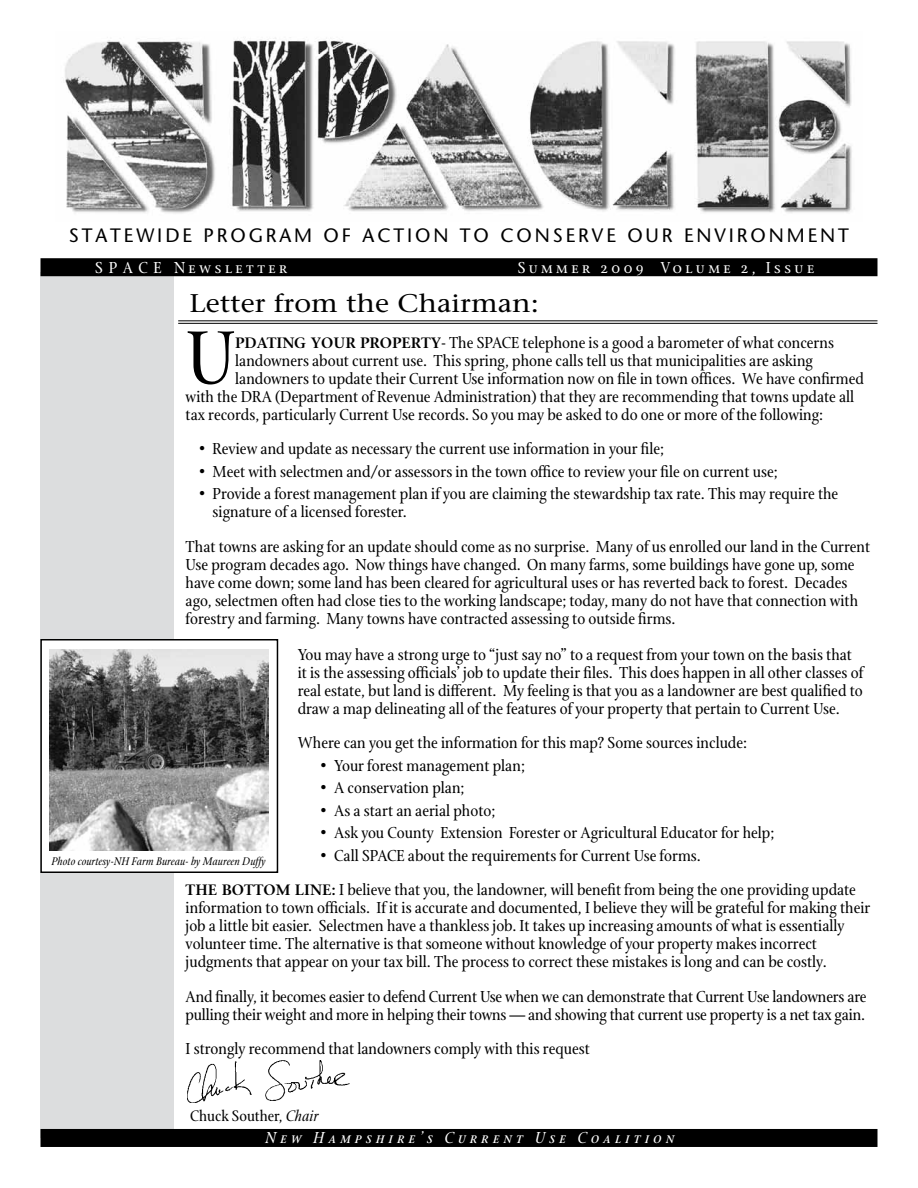
<style>
.page{position:relative;width:918px;height:1188px;background:#fff}
.page>*{position:absolute;margin:0;border:0;box-sizing:border-box;transform-origin:0 0}
.t1{font:81.9px "Stone Print";color:#000}
.t2{font:25.5px "Stone Serif";color:#000;scale:1.11 1}
.t3{font:19.35px "Stone Sans";letter-spacing:.15em;color:#000}
.t4{font:17.25px/18px "Stone Print";color:#000}
.t5{font:17.25px "Stone Print Roman SC";letter-spacing:.2em;color:#fff}
.t6{font:17.25px "Stone Print Italic SC";letter-spacing:.24em;color:#fff}
.t7{font:16.5px "Stone Print";color:#000}
.t8{font:600 15px "Stone Serif";color:#000}
.t9{font:italic 12px "Stone Print";color:#000}
.s1{font-family:"Stone Serif";font-weight:600;font-size:15px}
.s2{font-family:"Gill Sans"}
.s3{font-style:italic}
</style>
<div class="page">
<div style="left:40px;top:273px;width:134px;height:865px;background:#dcddde"></div>
<img style="left:65px;top:37px;width:787px;height:177px">
<div style="left:40px;top:258px;width:838px;height:18px;background:#000"></div>
<div style="left:40px;top:1129px;width:838px;height:18px;background:#000"></div>
<hr style="left:178px;top:321px;width:700px;height:1px;background:#000">
<hr style="left:178px;top:323px;width:700px;height:1px;background:#000">
<div style="left:41px;top:640px;width:236px;height:232px;background:#fff"></div>
<div style="left:40px;top:639px;width:238px;height:234px;border:2px solid #000"></div>
<img style="left:50px;top:650px;width:219px;height:200px">
<img style="left:188px;top:1060px;width:161px;height:43px">
<p class="t3" style="left:69px;top:223px;width:782px">STATEWIDE PROGRAM OF ACTION TO CONSERVE OUR ENVIRONMENT</p>
<p class="t5" style="left:95px;top:258px;width:194px">s p a c e Newsletter</p>
<p class="t5" style="left:518px;top:258px;width:298px">S ummer 2009 Volume 2, Issue</p>
<h2 class="t2" style="left:190px;top:288px;width:316px">Letter from the Chairman:</h2>
<h1 class="t1" style="left:186px;top:311px;width:51px">U</h1>
<p class="t4" style="left:235px;top:333px;width:600px"><span class="s1">PDATING YOUR PROPERTY</span>- The SPACE telephone is a good a barometer of what concerns</p>
<p class="t4" style="left:235px;top:351px;width:579px">landowners about current use. This spring, phone calls tell us that municipalities are asking</p>
<p class="t4" style="left:235px;top:369px;width:630px">landowners to update their Current Use information now on file in town offices. We have confirmed</p>
<p class="t4" style="left:186px;top:387px;width:670px">with the DRA (Department of Revenue Administration) that they are recommending that towns update all</p>
<p class="t4" style="left:186px;top:405px;width:639px">tax records, particularly Current Use records. So you may be asked to do one or more of the following:</p>
<p class="t4" style="left:199px;top:440px;width:467px"><span class="s2">•</span> Review and update as necessary the current use information in your file;</p>
<p class="t4" style="left:199px;top:462px;width:580px"><span class="s2">•</span> Meet with selectmen and/or assessors in the town office to review your file on current use;</p>
<p class="t4" style="left:213px;top:485px;width:627px;text-indent:-13px"><span class="s2">•</span> Provide a forest management plan if you are claiming the stewardship tax rate. This may require the signature of a licensed forester.</p>
<p class="t4" style="left:186px;top:537px;width:686px">That towns are asking for an update should come as no surprise. Many of us enrolled our land in the Current Use program decades ago. Now things have changed. On many farms, some buildings have gone up, some have come down; some land has been cleared for agricultural uses or has reverted back to forest. Decades ago, selectmen often had close ties to the working landscape; today, many do not have that connection with forestry and farming. Many towns have contracted assessing to outside firms.</p>
<p class="t4" style="left:298px;top:645px;width:567px">You may have a strong urge to “just say no” to a request from your town on the basis that it is the assessing officials’ job to update their files. This does happen in all other classes of real estate, but land is different. My feeling is that you as a landowner are best qualified to draw a map delineating all of the features of your property that pertain to Current Use.</p>
<p class="t4" style="left:298px;top:734px;width:451px">Where can you get the information for this map? Some sources include:</p>
<p class="t4" style="left:321px;top:756px;width:206px"><span class="s2">•</span> Your forest management plan;</p>
<p class="t4" style="left:321px;top:779px;width:145px"><span class="s2">•</span> A conservation plan;</p>
<p class="t4" style="left:321px;top:801px;width:176px"><span class="s2">•</span> As a start an aerial photo;</p>
<p class="t4" style="left:321px;top:824px;width:455px"><span class="s2">•</span> Ask you County Extension Forester or Agricultural Educator for help;</p>
<p class="t4" style="left:321px;top:846px;width:382px"><span class="s2">•</span> Call SPACE about the requirements for Current Use forms.</p>
<p class="t8" style="left:186px;top:881px;width:58px">THE BOTTO</p>
<p class="t9" style="left:51px;top:854px;width:216px">Photo courtesy-NH Farm Bureau- by Maureen Duffy</p>
<p class="t4" style="left:186px;top:881px;width:686px;text-indent:90px"><span class="s1">M LINE :</span> I believe that you, the landowner, will benefit from being the one providing update information to town officials. If it is accurate and documented, I believe they will be grateful for making their job a little bit easier. Selectmen have a thankless job. It takes up increasing amounts of what is essentially volunteer time. The alternative is that someone without knowledge of your property makes incorrect judgments that appear on your tax bill. The process to correct these mistakes is long and can be costly.</p>
<p class="t4" style="left:186px;top:987px;width:683px">And finally, it becomes easier to defend Current Use when we can demonstrate that Current Use landowners are pulling their weight and more in helping their towns — and showing that current use property is a net tax gain.</p>
<p class="t4" style="left:186px;top:1040px;width:406px">I strongly recommend that landowners comply with this request</p>
<p class="t7" style="left:190px;top:1106px;width:130px">Chuck Souther, <span class="s3">Chair</span></p>
<p class="t6" style="left:265px;top:1127px;width:411px">New Hampshire’s Current Use Coalition</p>
</div>
